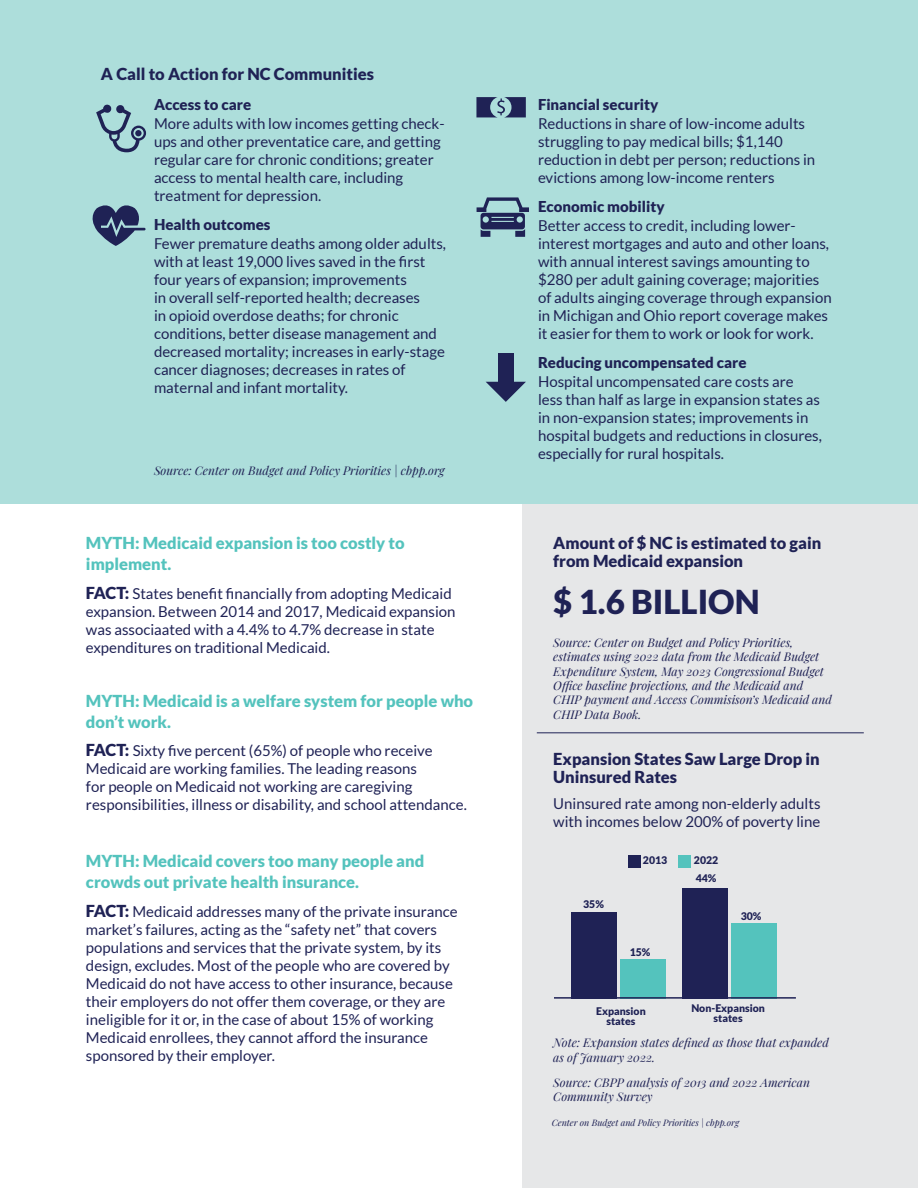
<style>
.page{position:relative;width:918px;height:1188px;background:#fff}
.page>*{position:absolute;margin:0;border:0;box-sizing:border-box;transform-origin:0 0}
.t1{font:900 33px "Lato";color:#1f2255}
.t2{font:900 16.5px/21px "Lato";color:#54c3bd}
.t3{font:900 16.5px/18px "Lato";color:#1f2255}
.t4{font:15px/18px "Lato";color:#1f2255}
.t5{font:900 15px "Lato";color:#1f2255}
.t6{font:italic 12px/14.4px "Playfair Display";color:#1f2255}
.t7{font:900 10.5px/10.5px "Lato";color:#1f2255;text-align:center}
.t8{font:italic 9px "Playfair Display";color:#1f2255}
.s1{font-weight:900;font-size:16.5px}
</style>
<div class="page">
<div style="left:523px;top:503px;width:395px;height:685px;background:#e6e7e8"></div>
<div style="left:0;top:0;width:918px;height:503px;background:#addedb"></div>
<hr style="left:537px;top:732px;width:327px;height:1px;background:#1f2255">
<div style="left:571px;top:913px;width:45px;height:86px;background:#1f2255"></div>
<div style="left:682px;top:888px;width:45px;height:111px;background:#1f2255"></div>
<div style="left:620px;top:959px;width:46px;height:40px;background:#54c3bd"></div>
<div style="left:731px;top:923px;width:46px;height:76px;background:#54c3bd"></div>
<hr style="left:554px;top:997px;width:242px;height:2px;background:#1f2255">
<div style="left:678px;top:855px;width:12px;height:12px;background:#54c3bd"></div>
<div style="left:628px;top:855px;width:13px;height:12px;background:#1f2255"></div>
<svg style="left:96px;top:104px;width:50px;height:48px"></svg>
<div style="left:135px;top:130px;width:7px;height:6px;background:#1f2255;border-radius:50%"></div>
<svg style="left:92px;top:205px;width:54px;height:41px"></svg>
<svg style="left:476px;top:97px;width:50px;height:20px"></svg>
<svg style="left:477px;top:197px;width:52px;height:40px"></svg>
<svg style="left:486px;top:382px;width:40px;height:20px"></svg>
<div style="left:498px;top:353px;width:15px;height:33px;background:#1f2255"></div>
<p class="t3" style="left:101px;top:64px;width:275px">A Call to Action for NC Communities</p>
<p class="t5" style="left:154px;top:95px;width:99px">Access to care</p>
<p class="t4" style="left:154px;top:115px;width:292px">More adults with low incomes getting check&shy;ups and other preventatice care, and getting regular care for chronic conditions; greater access to mental health care, including treatment for depression.</p>
<p class="t5" style="left:154px;top:215px;width:118px">Health outcomes</p>
<p class="t4" style="left:154px;top:235px;width:294px">Fewer premature deaths among older adults, with at least 19,000 lives saved in the first four years of expansion; improvements<br>in overall self-reported health; decreases<br>in opioid overdose deaths; for chronic conditions, better disease management and decreased mortality; increases in early-stage cancer diagnoses; decreases in rates of maternal and infant mortality.</p>
<p class="t6" style="left:154px;top:463px;width:292px">Source: Center on Budget and Policy Priorities | cbpp.org</p>
<p class="t2" style="left:86px;top:532px;width:320px">MYTH: Medicaid expansion is too costly to implement.</p>
<p class="t4" style="left:86px;top:584px;width:371px"><span class="s1">FACT:</span> States benefit financially from adopting Medicaid expansion. Between 2014 and 2017, Medicaid expansion was associaated with a 4.4% to 4.7% decrease in state expenditures on traditional Medicaid.</p>
<p class="t2" style="left:86px;top:690px;width:389px">MYTH: Medicaid is a welfare system for people who don’t work.</p>
<p class="t4" style="left:86px;top:742px;width:382px"><span class="s1">FACT:</span> Sixty five percent (65%) of people who receive Medicaid are working families. The leading reasons<br>for people on Medicaid not working are caregiving responsibilities, illness or disability, and school attendance.</p>
<p class="t2" style="left:86px;top:850px;width:340px">MYTH: Medicaid covers too many people and crowds out private health insurance.</p>
<p class="t4" style="left:86px;top:902px;width:373px"><span class="s1">FACT:</span> Medicaid addresses many of the private insurance market’s failures, acting as the “safety net” that covers populations and services that the private system, by its design, excludes. Most of the people who are covered by Medicaid do not have access to other insurance, because their employers do not offer them coverage, or they are ineligible for it or, in the case of about 15% of working Medicaid enrollees, they cannot afford the insurance sponsored by their employer.</p>
<p class="t5" style="left:538px;top:95px;width:122px">Financial security</p>
<p class="t4" style="left:538px;top:115px;width:279px">Reductions in share of low-income adults struggling to pay medical bills; $1,140 reduction in debt per person; reductions in evictions among low-income renters</p>
<p class="t5" style="left:538px;top:197px;width:128px">Economic mobility</p>
<p class="t4" style="left:538px;top:217px;width:295px">Better access to credit, including lower&shy;interest mortgages and auto and other loans, with annual interest savings amounting to $280 per adult gaining coverage; majorities of adults ainging coverage through expansion in Michigan and Ohio report coverage makes it easier for them to work or look for work.</p>
<p class="t5" style="left:538px;top:353px;width:210px">Reducing uncompensated care</p>
<p class="t4" style="left:538px;top:373px;width:285px">Hospital uncompensated care costs are less than half as large in expansion states as in non-expansion states; improvements in hospital budgets and reductions in closures, especially for rural hospitals.</p>
<p class="t3" style="left:553px;top:534px;width:270px">Amount of $ NC is estimated to gain from Medicaid expansion</p>
<h1 class="t1" style="left:553px;top:583px;width:208px">$ 1.6 BILLION</h1>
<p class="t6" style="left:553px;top:634px;width:280px">Source: Center on Budget and Policy Priorities, estimates using 2022 data from the Medicaid Budget Expenditure System, May 2023 Congressional Budget Office baseline projections, and the Medicaid and CHIP payment and Access Commisison’s Medicaid and CHIP Data Book.</p>
<p class="t3" style="left:553px;top:750px;width:268px">Expansion States Saw Large Drop in<br>Uninsured Rates</p>
<p class="t4" style="left:553px;top:794px;width:269px">Uninsured rate among non-elderly adults with incomes below 200% of poverty line</p>
<p class="t7" style="left:643px;top:855px;width:26px">2013</p>
<p class="t7" style="left:694px;top:855px;width:26px">2022</p>
<p class="t7" style="left:583px;top:898px;width:22px">35%</p>
<p class="t7" style="left:630px;top:946px;width:22px">15%</p>
<p class="t7" style="left:696px;top:873px;width:22px">44%</p>
<p class="t7" style="left:741px;top:910px;width:22px">30%</p>
<p class="t7" style="left:691px;top:1002px;width:75px">Non-Expansion states</p>
<p class="t6" style="left:553px;top:1035px;width:277px">Note: Expansion states defined as those that expanded as of January 2022.</p>
<p class="t6" style="left:553px;top:1074px;width:258px">Source: CBPP analysis of 2013 and 2022 American<br>Community Survey</p>
<p class="t8" style="left:552px;top:1115px;width:189px">Center on Budget and Policy Priorities | cbpp.org</p>
<p class="t7" style="left:596px;top:1005px;width:51px">Expansion states</p>
</div>
